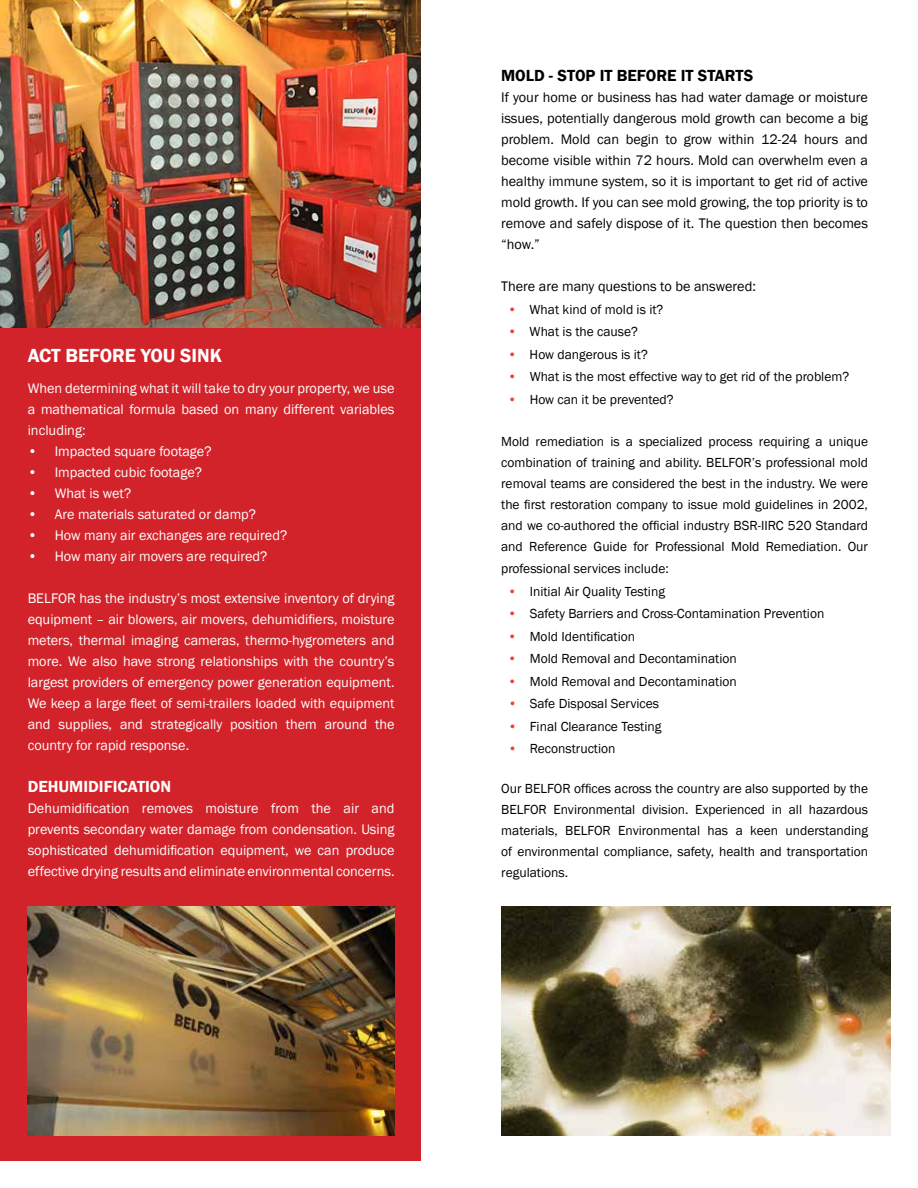
<style>
.page{position:relative;width:918px;height:1188px;background:#fff}
.page>*{position:absolute;margin:0;border:0;box-sizing:border-box;transform-origin:0 0}
.t1{font:600 19.5px "Franklin Gothic";letter-spacing:-.005em;color:#fff}
.t2{font:600 16.5px "Franklin Gothic";color:#000}
.t3{font:600 16.5px "Franklin Gothic";color:#fff}
.t4{font:14.25px/21px "Franklin Gothic";color:#fff;text-align:justify}
.t5{font:14.25px/21px "Franklin Gothic";color:#000;text-align:justify}
.t6{font:13.5px/21px "Franklin Gothic";color:#000;text-align:justify}
.s1{color:#ef4135}
</style>
<div class="page">
<div style="left:0;top:327px;width:420px;height:834px;background:#d2232a"></div>
<img style="left:27px;top:906px;width:368px;height:229px">
<img style="left:0;top:0;width:420px;height:328px">
<img style="left:501px;top:906px;width:390px;height:229px">
<h1 class="t1" style="left:28px;top:343px;width:196px">ACT BEFORE YOU SINK</h1>
<p class="t4" style="left:28px;top:378px;width:368px">When determining what it will take to dry your property, we use a mathematical formula based on many different variables including:</p>
<p class="t4" style="left:28px;top:441px;width:185px">• Impacted square footage?</p>
<p class="t4" style="left:28px;top:462px;width:176px">• Impacted cubic footage?</p>
<p class="t4" style="left:28px;top:483px;width:105px">• What is wet?</p>
<p class="t4" style="left:28px;top:504px;width:230px">• Are materials saturated or damp?</p>
<p class="t4" style="left:28px;top:525px;width:261px">• How many air exchanges are required?</p>
<p class="t4" style="left:28px;top:546px;width:241px">• How many air movers are required?</p>
<p class="t4" style="left:28px;top:588px;width:368px">BELFOR has the industry’s most extensive inventory of drying equipment – air blowers, air movers, dehumidifiers, moisture meters, thermal imaging cameras, thermo-hygrometers and more. We also have strong relationships with the country’s largest providers of emergency power generation equipment.<br>We keep a large fleet of semi-trailers loaded with equipment and supplies, and strategically position them around the country for rapid response.</p>
<p class="t3" style="left:28px;top:777px;width:145px">DEHUMIDIFICATION</p>
<p class="t4" style="left:28px;top:798px;width:368px">Dehumidification removes moisture from the air and prevents secondary water damage from condensation. Using sophisticated dehumidification equipment, we can produce effective drying results and eliminate environmental concerns.</p>
<p class="t2" style="left:501px;top:66px;width:254px">MOLD - STOP IT BEFORE IT STARTS</p>
<p class="t5" style="left:501px;top:87px;width:368px">If your home or business has had water damage or moisture issues, potentially dangerous mold growth can become a big problem. Mold can begin to grow within 12-24 hours and become visible within 72 hours. Mold can overwhelm even a healthy immune system, so it is important to get rid of active mold growth. If you can see mold growing, the top priority is to remove and safely dispose of it. The question then becomes “how.”</p>
<p class="t5" style="left:501px;top:276px;width:256px">There are many questions to be answered:</p>
<p class="t6" style="left:508px;top:299px;width:157px"><span class="s1">•</span> What kind of mold is it?</p>
<p class="t6" style="left:508px;top:322px;width:132px"><span class="s1">•</span> What is the cause?</p>
<p class="t6" style="left:508px;top:344px;width:141px"><span class="s1">•</span> How dangerous is it?</p>
<p class="t6" style="left:508px;top:367px;width:343px"><span class="s1">•</span> What is the most effective way to get rid of the problem?</p>
<p class="t6" style="left:508px;top:389px;width:167px"><span class="s1">•</span> How can it be prevented?</p>
<p class="t6" style="left:501px;top:431px;width:368px">Mold remediation is a specialized process requiring a unique combination of training and ability. BELFOR’s professional mold removal teams are considered the best in the industry. We were the first restoration company to issue mold guidelines in 2002, and we co-authored the official industry BSR-IIRC 520 Standard and Reference Guide for Professional Mold Remediation. Our</p>
<p class="t6" style="left:501px;top:559px;width:169px">professional services include:</p>
<p class="t6" style="left:508px;top:581px;width:159px"><span class="s1">•</span> Initial Air Quality Testing</p>
<p class="t6" style="left:508px;top:604px;width:318px"><span class="s1">•</span> Safety Barriers and Cross-Contamination Prevention</p>
<p class="t6" style="left:508px;top:626px;width:129px"><span class="s1">•</span> Mold Identification</p>
<p class="t6" style="left:508px;top:649px;width:230px"><span class="s1">•</span> Mold Removal and Decontamination</p>
<p class="t6" style="left:508px;top:671px;width:230px"><span class="s1">•</span> Mold Removal and Decontamination</p>
<p class="t6" style="left:508px;top:694px;width:153px"><span class="s1">•</span> Safe Disposal Services</p>
<p class="t6" style="left:508px;top:716px;width:155px"><span class="s1">•</span> Final Clearance Testing</p>
<p class="t6" style="left:508px;top:739px;width:109px"><span class="s1">•</span> Reconstruction</p>
<p class="t6" style="left:501px;top:778px;width:368px">Our BELFOR offices across the country are also supported by the BELFOR Environmental division. Experienced in all hazardous materials, BELFOR Environmental has a keen understanding of environmental compliance, safety, health and transportation regulations.</p>
</div>
